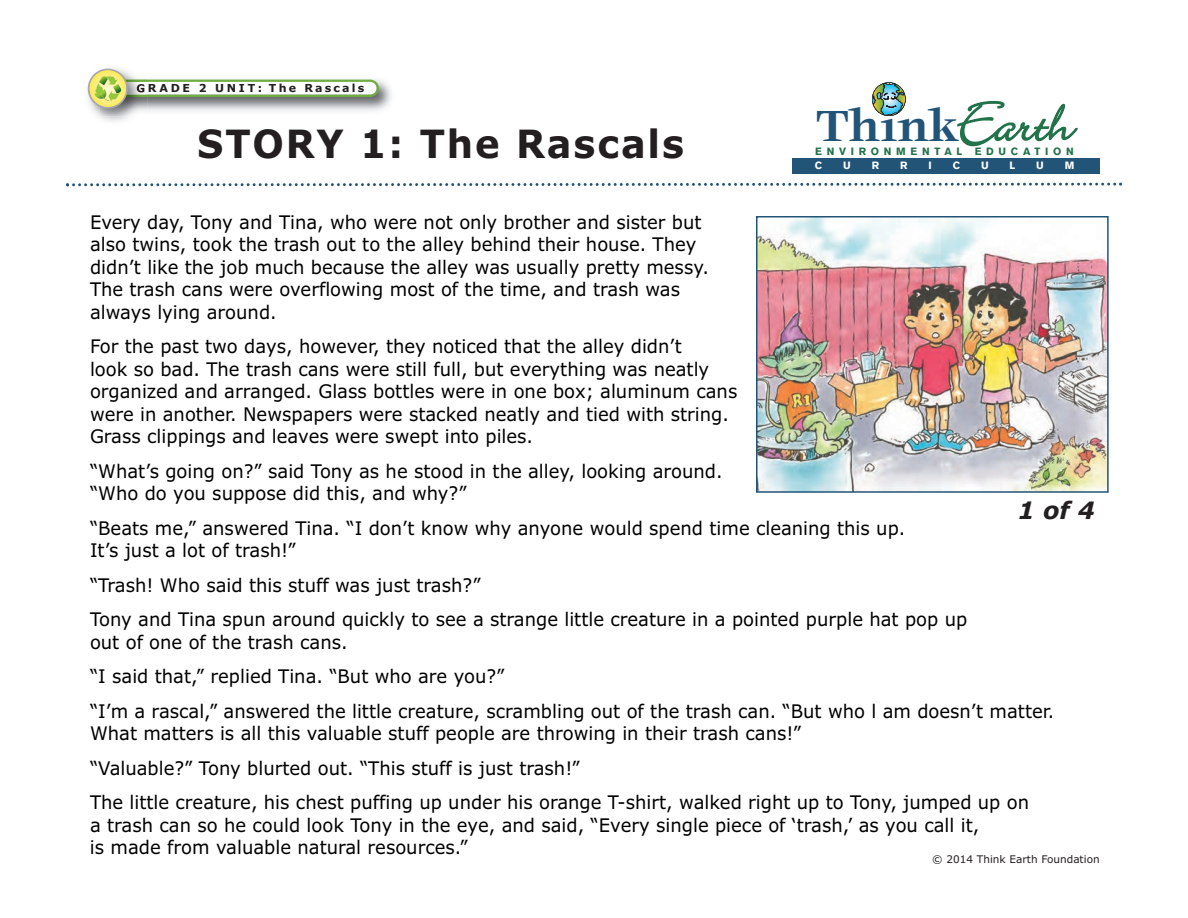
<style>
.page{position:relative;width:1188px;height:918px;background:#fff}
.page>*{position:absolute;margin:0;border:0;box-sizing:border-box;transform-origin:0 0}
.t1{font:700 47.85px "Veljovic Std";color:#225478}
.t2{font:700 39px "Verdana";letter-spacing:.05em;color:#231f20;scale:.95 1}
.t3{font:italic 700 24px "Verdana";color:#231f20}
.t4{font:18.75px/22.5px "Verdana";color:#000001;scale:.96 1}
.t5{font:700 11.1px "Verdana";letter-spacing:.2em;color:#231f20}
.t6{font:10.5px "Verdana";color:#231f20}
.t7{font:700 10.5px "Akzidenz Grotesk BQ";letter-spacing:.45em;color:#227349}
.t8{font:700 10.5px "Akzidenz Grotesk BQ";color:#fff}
.s1{font-family:"Elegant";font-weight:400;font-size:54.6px;color:#227349}
.s2{font-family:"Elegant";font-weight:400;font-size:55.2px;color:#227349}
</style>
<div class="page">
<svg style="left:66px;top:182px;width:1056px;height:5px"></svg>
<div style="left:792px;top:158px;width:308px;height:15px;background:#225478"></div>
<svg style="left:873px;top:82px;width:33px;height:34px"></svg>
<div style="left:872px;top:82px;width:34px;height:34px;border:1px solid #231f20;border-radius:50%"></div>
<img style="left:759px;top:219px;width:347px;height:271px">
<div style="left:756px;top:216px;width:353px;height:277px;border:2px solid #225478"></div>
<img style="left:87px;top:68px;width:60px;height:53px">
<svg style="left:88px;top:69px;width:291px;height:40px"></svg>
<p class="t5" style="left:136px;top:82px;width:230px">GRADE 2 UNIT: The Rascals</p>
<h2 class="t2" style="left:197px;top:121px;width:514px">STORY 1: The Rascals</h2>
<h1 class="t1" style="left:816px;top:108px;width:261px">Think<span class="s1">E</span><span class="s2">arth</span></h1>
<p class="t7" style="left:815px;top:148px;width:260px">ENVIRONMENTAL EDUCATION</p>
<p class="t8" style="left:815px;top:162px;width:9px">C</p>
<p class="t8" style="left:843px;top:162px;width:9px">U</p>
<p class="t8" style="left:872px;top:162px;width:9px">R</p>
<p class="t8" style="left:900px;top:162px;width:9px">R</p>
<p class="t8" style="left:928px;top:162px;width:5px">I</p>
<p class="t8" style="left:953px;top:162px;width:9px">C</p>
<p class="t8" style="left:981px;top:162px;width:9px">U</p>
<p class="t8" style="left:1010px;top:162px;width:7px">L</p>
<p class="t8" style="left:1036px;top:162px;width:9px">U</p>
<p class="t8" style="left:1065px;top:162px;width:11px">M</p>
<p class="t4" style="left:90px;top:211px;width:646px">Every day, Tony and Tina, who were not only brother and sister but also twins, took the trash out to the alley behind their house. They didn’t like the job much because the alley was usually pretty messy.<br>The trash cans were overflowing most of the time, and trash was always lying around.</p>
<p class="t4" style="left:90px;top:336px;width:676px">For the past two days, however, they noticed that the alley didn’t<br>look so bad. The trash cans were still full, but everything was neatly organized and arranged. Glass bottles were in one box; aluminum cans were in another. Newspapers were stacked neatly and tied with string.<br>Grass clippings and leaves were swept into piles.</p>
<p class="t4" style="left:90px;top:460px;width:661px">“What’s going on?” said Tony as he stood in the alley, looking around. “Who do you suppose did this, and why?”</p>
<p class="t4" style="left:90px;top:517px;width:851px">“Beats me,” answered Tina. “I don’t know why anyone would spend time cleaning this up.<br>It’s just a lot of trash!”</p>
<p class="t4" style="left:90px;top:568px;width:915px;line-height:34.5px">“Trash! Who said this stuff was just trash?”<br>Tony and Tina spun around quickly to see a strange little creature in a pointed purple hat pop up</p>
<p class="t4" style="left:90px;top:625px;width:1006px;line-height:34.5px">out of one of the trash cans.<br>“I said that,” replied Tina. “But who are you?”<br>“I’m a rascal,” answered the little creature, scrambling out of the trash can. “But who l am doesn’t matter.</p>
<p class="t4" style="left:90px;top:717px;width:980px;line-height:34.5px">What matters is all this valuable stuff people are throwing in their trash cans!”<br>“Valuable?” Tony blurted out. “This stuff is just trash!”<br>The little creature, his chest puffing up under his orange T-shirt, walked right up to Tony, jumped up on</p>
<p class="t4" style="left:90px;top:814px;width:928px">a trash can so he could look Tony in the eye, and said, “Every single piece of ‘trash,’ as you call it, is made from valuable natural resources.”</p>
<p class="t3" style="left:1018px;top:497px;width:79px">1 of 4</p>
<p class="t6" style="left:932px;top:854px;width:169px">© 2014 Think Earth Foundation</p>
</div>
